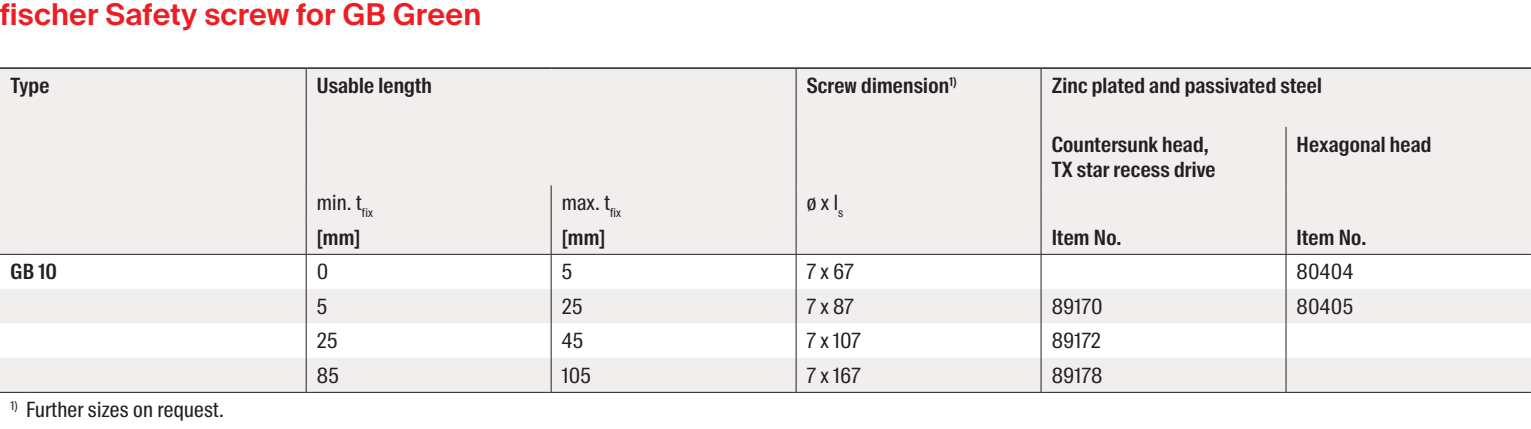
<style>
.page{position:relative;width:1531px;height:429px;background:#fff}
.page>*{position:absolute;margin:0;border:0;box-sizing:border-box;transform-origin:0 0}
.CB_AF_04_ZWISCHENHEAD_RED{font:600 30px "fischerstrong";letter-spacing:.005em;color:#ee1d23}
.CB_AF_07_TABELLE_HEAD{font:600 21px/25.2px "fischerstrong Cond";letter-spacing:.01em;color:#231f20}
.CB_AF_07_TABELLE_COPY{font:21px "fischerstrong Cond";letter-spacing:.01em;color:#231f20}
.CB_AF_07_TABLE_CAPTION_FN{font:21px "fischerstrong Cond";letter-spacing:.01em;color:#231f20}
.CB_AF_07_TABELLE_HEAD-2{font:21px "fischerstrong Cond";letter-spacing:.01em;color:#231f20}
.CB_AF_07_TABLE_CAPTION_FN-2{font:12.3px "fischerstrong Cond";color:#231f20}
</style>
<div class="page">
<div style="left:0;top:69px;width:1531px;height:185px;background:#f0efee"></div>
<svg style="left:0;top:289px;width:1531px;height:103px;fill:#f0efee"></svg>
<hr style="left:795px;top:69px;width:1px;height:58px;background:#231f20">
<hr style="left:1040px;top:69px;width:1px;height:58px;background:#231f20">
<hr style="left:795px;top:127px;width:1px;height:58px;background:#231f20">
<hr style="left:1040px;top:127px;width:1px;height:58px;background:#231f20">
<hr style="left:1285px;top:127px;width:1px;height:58px;background:#231f20">
<hr style="left:551px;top:185px;width:1px;height:35px;background:#231f20">
<hr style="left:795px;top:185px;width:1px;height:35px;background:#231f20">
<hr style="left:1040px;top:185px;width:1px;height:35px;background:#231f20">
<hr style="left:1285px;top:185px;width:1px;height:35px;background:#231f20">
<hr style="left:551px;top:220px;width:1px;height:34px;background:#231f20">
<hr style="left:795px;top:220px;width:1px;height:34px;background:#231f20">
<hr style="left:1040px;top:220px;width:1px;height:34px;background:#231f20">
<hr style="left:1285px;top:220px;width:1px;height:34px;background:#231f20">
<hr style="left:551px;top:255px;width:1px;height:34px;background:#231f20">
<hr style="left:795px;top:255px;width:1px;height:34px;background:#231f20">
<hr style="left:1040px;top:255px;width:1px;height:34px;background:#231f20">
<hr style="left:1285px;top:255px;width:1px;height:34px;background:#231f20">
<hr style="left:551px;top:289px;width:1px;height:34px;background:#231f20">
<hr style="left:795px;top:289px;width:1px;height:34px;background:#231f20">
<hr style="left:1040px;top:289px;width:1px;height:34px;background:#231f20">
<hr style="left:1285px;top:289px;width:1px;height:34px;background:#231f20">
<hr style="left:551px;top:323px;width:1px;height:35px;background:#231f20">
<hr style="left:795px;top:323px;width:1px;height:35px;background:#231f20">
<hr style="left:1040px;top:323px;width:1px;height:35px;background:#231f20">
<hr style="left:1285px;top:323px;width:1px;height:35px;background:#231f20">
<hr style="left:551px;top:358px;width:1px;height:34px;background:#231f20">
<hr style="left:795px;top:358px;width:1px;height:34px;background:#231f20">
<hr style="left:1040px;top:358px;width:1px;height:34px;background:#231f20">
<hr style="left:1285px;top:358px;width:1px;height:34px;background:#231f20">
<svg style="left:0;top:392px;width:26px;height:1px"></svg>
<hr style="left:26px;top:392px;width:280px;height:1px;background:#231f20">
<hr style="left:306px;top:392px;width:245px;height:1px;background:#231f20">
<hr style="left:551px;top:392px;width:245px;height:1px;background:#231f20">
<hr style="left:796px;top:392px;width:245px;height:1px;background:#231f20">
<hr style="left:1041px;top:392px;width:245px;height:1px;background:#231f20">
<hr style="left:1286px;top:392px;width:245px;height:1px;background:#231f20">
<hr style="left:0;top:67px;width:26px;height:2px;background:#231f20">
<hr style="left:26px;top:67px;width:280px;height:2px;background:#231f20">
<hr style="left:306px;top:67px;width:245px;height:2px;background:#231f20">
<hr style="left:551px;top:67px;width:245px;height:2px;background:#231f20">
<hr style="left:796px;top:67px;width:245px;height:2px;background:#231f20">
<hr style="left:1041px;top:67px;width:245px;height:2px;background:#231f20">
<hr style="left:1286px;top:67px;width:245px;height:2px;background:#231f20">
<hr style="left:306px;top:69px;width:1px;height:58px;background:#231f20">
<hr style="left:306px;top:127px;width:1px;height:58px;background:#231f20">
<hr style="left:306px;top:185px;width:1px;height:35px;background:#231f20">
<hr style="left:306px;top:220px;width:1px;height:34px;background:#231f20">
<hr style="left:306px;top:255px;width:1px;height:34px;background:#231f20">
<hr style="left:306px;top:289px;width:1px;height:34px;background:#231f20">
<hr style="left:306px;top:323px;width:1px;height:35px;background:#231f20">
<hr style="left:306px;top:358px;width:1px;height:34px;background:#231f20">
<svg style="left:0;top:254px;width:26px;height:1px"></svg>
<hr style="left:26px;top:254px;width:280px;height:1px;background:#231f20">
<hr style="left:306px;top:254px;width:245px;height:1px;background:#231f20">
<hr style="left:551px;top:254px;width:245px;height:1px;background:#231f20">
<hr style="left:796px;top:254px;width:245px;height:1px;background:#231f20">
<hr style="left:1041px;top:254px;width:245px;height:1px;background:#231f20">
<hr style="left:1286px;top:254px;width:245px;height:1px;background:#231f20">
<p class="CB_AF_04_ZWISCHENHEAD_RED" style="left:0;top:-3px;width:483px">fischer Safety screw for GB Green</p>
<p class="CB_AF_07_TABELLE_HEAD" style="left:11px;top:74px;width:40px">Type</p>
<p class="CB_AF_07_TABELLE_HEAD" style="left:317px;top:74px;width:117px">Usable length</p>
<p class="CB_AF_07_TABELLE_HEAD" style="left:807px;top:74px;width:151px">Screw dimension<sup>1)</sup></p>
<p class="CB_AF_07_TABELLE_HEAD" style="left:1052px;top:74px;width:272px">Zinc plated and passivated steel</p>
<p class="CB_AF_07_TABELLE_HEAD" style="left:1052px;top:132px;width:165px">Countersunk head,<br>TX star recess drive</p>
<p class="CB_AF_07_TABELLE_HEAD" style="left:1296px;top:132px;width:136px">Hexagonal head</p>
<p class="CB_AF_07_TABELLE_HEAD-2" style="left:317px;top:190px;width:58px">min. t<sub>fix</sub></p>
<p class="CB_AF_07_TABELLE_HEAD-2" style="left:562px;top:190px;width:61px">max. t<sub>fix</sub></p>
<p class="CB_AF_07_TABELLE_HEAD-2" style="left:807px;top:190px;width:38px">ø x l<sub>s</sub></p>
<p class="CB_AF_07_TABELLE_HEAD" style="left:317px;top:225px;width:45px">[mm]</p>
<p class="CB_AF_07_TABELLE_HEAD" style="left:562px;top:225px;width:45px">[mm]</p>
<p class="CB_AF_07_TABELLE_HEAD" style="left:1052px;top:225px;width:71px">Item No.</p>
<p class="CB_AF_07_TABELLE_HEAD" style="left:1296px;top:225px;width:71px">Item No.</p>
<p class="CB_AF_07_TABELLE_HEAD" style="left:11px;top:260px;width:48px">GB 10</p>
<p class="CB_AF_07_TABELLE_COPY" style="left:317px;top:259px;width:13px">0</p>
<p class="CB_AF_07_TABELLE_COPY" style="left:562px;top:259px;width:12px">5</p>
<p class="CB_AF_07_TABELLE_COPY" style="left:807px;top:259px;width:48px">7 x 67</p>
<p class="CB_AF_07_TABELLE_COPY" style="left:1296px;top:259px;width:58px">80404</p>
<p class="CB_AF_07_TABELLE_COPY" style="left:317px;top:294px;width:12px">5</p>
<p class="CB_AF_07_TABELLE_COPY" style="left:562px;top:294px;width:22px">25</p>
<p class="CB_AF_07_TABELLE_COPY" style="left:807px;top:294px;width:48px">7 x 87</p>
<p class="CB_AF_07_TABELLE_COPY" style="left:1052px;top:294px;width:52px">89170</p>
<p class="CB_AF_07_TABELLE_COPY" style="left:1296px;top:294px;width:58px">80405</p>
<p class="CB_AF_07_TABELLE_COPY" style="left:317px;top:328px;width:22px">25</p>
<p class="CB_AF_07_TABELLE_COPY" style="left:562px;top:328px;width:23px">45</p>
<p class="CB_AF_07_TABELLE_COPY" style="left:807px;top:328px;width:55px">7 x 107</p>
<p class="CB_AF_07_TABELLE_COPY" style="left:1052px;top:328px;width:51px">89172</p>
<p class="CB_AF_07_TABELLE_COPY" style="left:317px;top:363px;width:24px">85</p>
<p class="CB_AF_07_TABELLE_COPY" style="left:562px;top:363px;width:31px">105</p>
<p class="CB_AF_07_TABELLE_COPY" style="left:807px;top:363px;width:55px">7 x 167</p>
<p class="CB_AF_07_TABELLE_COPY" style="left:1052px;top:363px;width:52px">89178</p>
<p class="CB_AF_07_TABLE_CAPTION_FN-2" style="left:11px;top:399px;width:9px">1)</p>
<p class="CB_AF_07_TABLE_CAPTION_FN" style="left:26px;top:397px;width:199px">Further sizes on request.</p>
</div>
